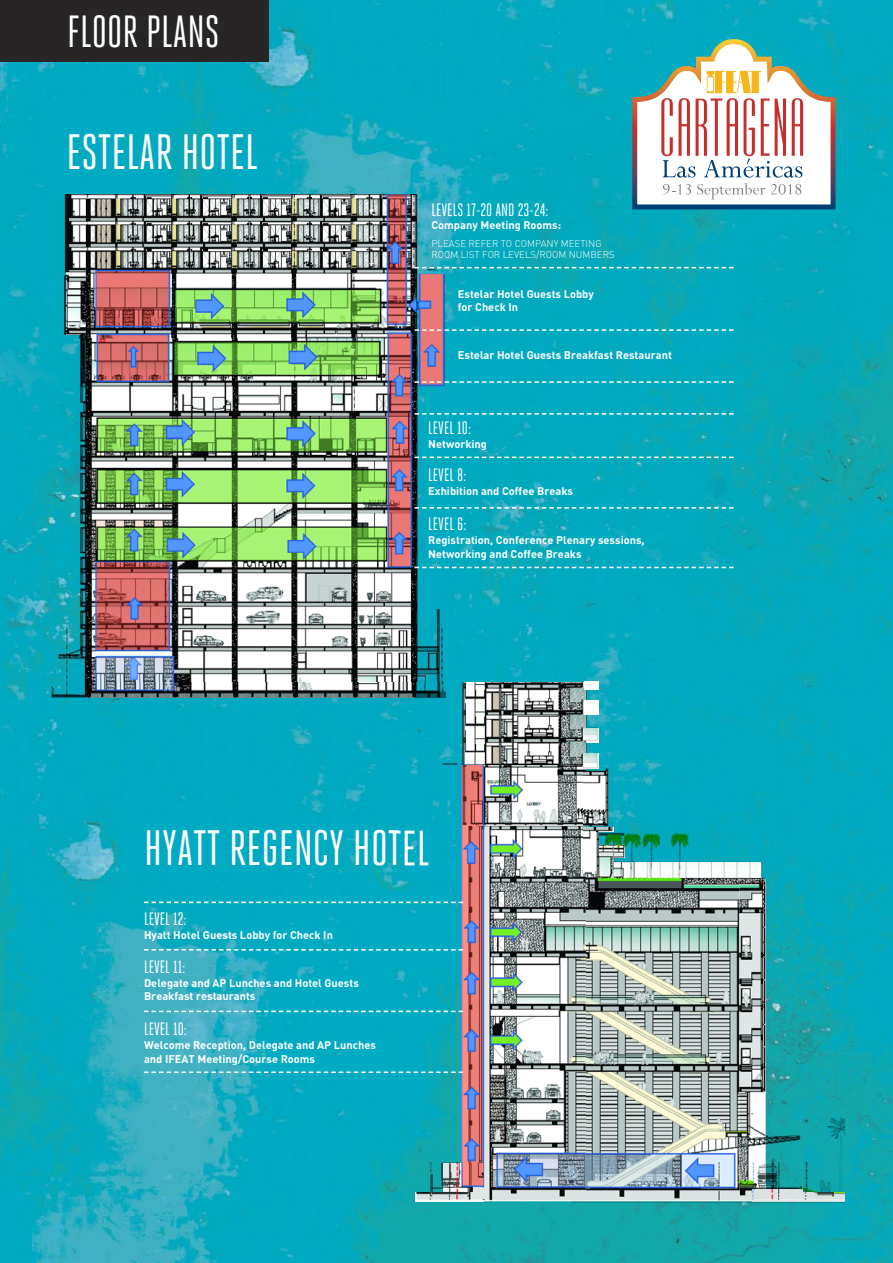
<style>
.page{position:relative;width:893px;height:1263px;background:#fff}
.page>*{position:absolute;margin:0;border:0;box-sizing:border-box;transform-origin:0 0}
.t1{font:49.65px "Heroic Condensed";color:#fff}
.t2{font:45px "Heroic Condensed";color:#fff}
.t3{font:18px "Heroic Condensed";color:#fff}
.t4{font:700 11.1px/13.8px "DIN";color:#fff}
.t5{font:300 9.6px/10.6px "DIN";color:#fff}
</style>
<div class="page">
<img style="left:0;top:0;width:893px;height:1263px">
<div style="left:0;top:0;width:269px;height:61px;background:#272526"></div>
<img style="left:44px;top:194px;width:402px;height:504px">
<img style="left:67px;top:195px;width:20px;height:140px">
<img style="left:87px;top:195px;width:329px;height:487px">
<img style="left:87px;top:682px;width:311px;height:16px">
<img style="left:419px;top:274px;width:24px;height:112px">
<img style="left:398px;top:682px;width:447px;height:521px">
<img style="left:464px;top:682px;width:122px;height:83px">
<img style="left:461px;top:765px;width:125px;height:436px">
<img style="left:586px;top:862px;width:175px;height:339px">
<img style="left:740px;top:879px;width:25px;height:322px">
<img style="left:584px;top:771px;width:23px;height:54px">
<svg style="left:614px;top:845px;width:10px;height:12px"></svg>
<img style="left:599px;top:845px;width:15px;height:28px">
<img style="left:584px;top:831px;width:15px;height:42px">
<img style="left:584px;top:827px;width:30px;height:4px">
<img style="left:584px;top:753px;width:15px;height:15px">
<img style="left:584px;top:728px;width:15px;height:15px">
<img style="left:480px;top:1164px;width:4px;height:37px">
<img style="left:443px;top:1164px;width:37px;height:29px">
<img style="left:416px;top:1193px;width:64px;height:8px">
<img style="left:802px;top:1193px;width:43px;height:8px">
<img style="left:753px;top:1189px;width:49px;height:12px">
<img style="left:398px;top:830px;width:30px;height:36px">
<svg style="left:398px;top:698px;width:18px;height:1px"></svg>
<svg style="left:632px;top:39px;width:203px;height:170px"></svg>
<svg style="left:415px;top:267px;width:319px;height:1px"></svg>
<svg style="left:415px;top:329px;width:319px;height:2px"></svg>
<svg style="left:415px;top:381px;width:319px;height:2px"></svg>
<svg style="left:415px;top:413px;width:319px;height:2px"></svg>
<svg style="left:415px;top:457px;width:319px;height:1px"></svg>
<svg style="left:415px;top:507px;width:319px;height:2px"></svg>
<svg style="left:415px;top:567px;width:319px;height:1px"></svg>
<svg style="left:144px;top:902px;width:319px;height:1px"></svg>
<svg style="left:144px;top:949px;width:319px;height:1px"></svg>
<svg style="left:144px;top:1011px;width:319px;height:1px"></svg>
<svg style="left:144px;top:1071px;width:319px;height:2px"></svg>
<div style="left:584px;top:700px;width:15px;height:15px;background:#fff"></div>
<div style="left:584px;top:682px;width:15px;height:8px;background:#fff"></div>
<h2 class="t2" style="left:67px;top:16px;width:154px">FLOOR PLANS</h2>
<h1 class="t1" style="left:67px;top:134px;width:193px">ESTELAR HOTEL</h1>
<h3 class="t3" style="left:431px;top:203px;width:119px">LEVELS 17-20 AND 23-24:</h3>
<p class="t4" style="left:431px;top:220px;width:131px">Company Meeting Rooms:</p>
<p class="t5" style="left:431px;top:239px;width:185px">PLEASE REFER TO COMPANY MEETING<br>ROOM LIST FOR LEVELS/ROOM NUMBERS</p>
<p class="t4" style="left:458px;top:289px;width:138px;line-height:13.2px">Estelar Hotel Guests Lobby for Check In</p>
<p class="t4" style="left:458px;top:350px;width:216px">Estelar Hotel Guests Breakfast Restaurant</p>
<h3 class="t3" style="left:428px;top:421px;width:44px">LEVEL 10:</h3>
<p class="t4" style="left:428px;top:438px;width:60px">Networking</p>
<h3 class="t3" style="left:428px;top:468px;width:40px">LEVEL 8:</h3>
<p class="t4" style="left:428px;top:485px;width:146px">Exhibition and Coffee Breaks</p>
<h3 class="t3" style="left:428px;top:517px;width:40px">LEVEL 6:</h3>
<p class="t4" style="left:428px;top:534px;width:218px">Registration, Conference Plenary sessions,<br>Networking and Coffee Breaks</p>
<h1 class="t1" style="left:144px;top:831px;width:287px">HYATT REGENCY HOTEL</h1>
<h3 class="t3" style="left:144px;top:912px;width:44px">LEVEL 12:</h3>
<p class="t4" style="left:144px;top:929px;width:190px">Hyatt Hotel Guests Lobby for Check In</p>
<h3 class="t3" style="left:144px;top:960px;width:43px">LEVEL 11:</h3>
<p class="t4" style="left:144px;top:977px;width:216px">Delegate and AP Lunches and Hotel Guests<br>Breakfast restaurants</p>
<h3 class="t3" style="left:144px;top:1023px;width:44px">LEVEL 10:</h3>
<p class="t4" style="left:144px;top:1039px;width:233px">Welcome Reception, Delegate and AP Lunches and IFEAT Meeting/Course Rooms</p>
</div>
